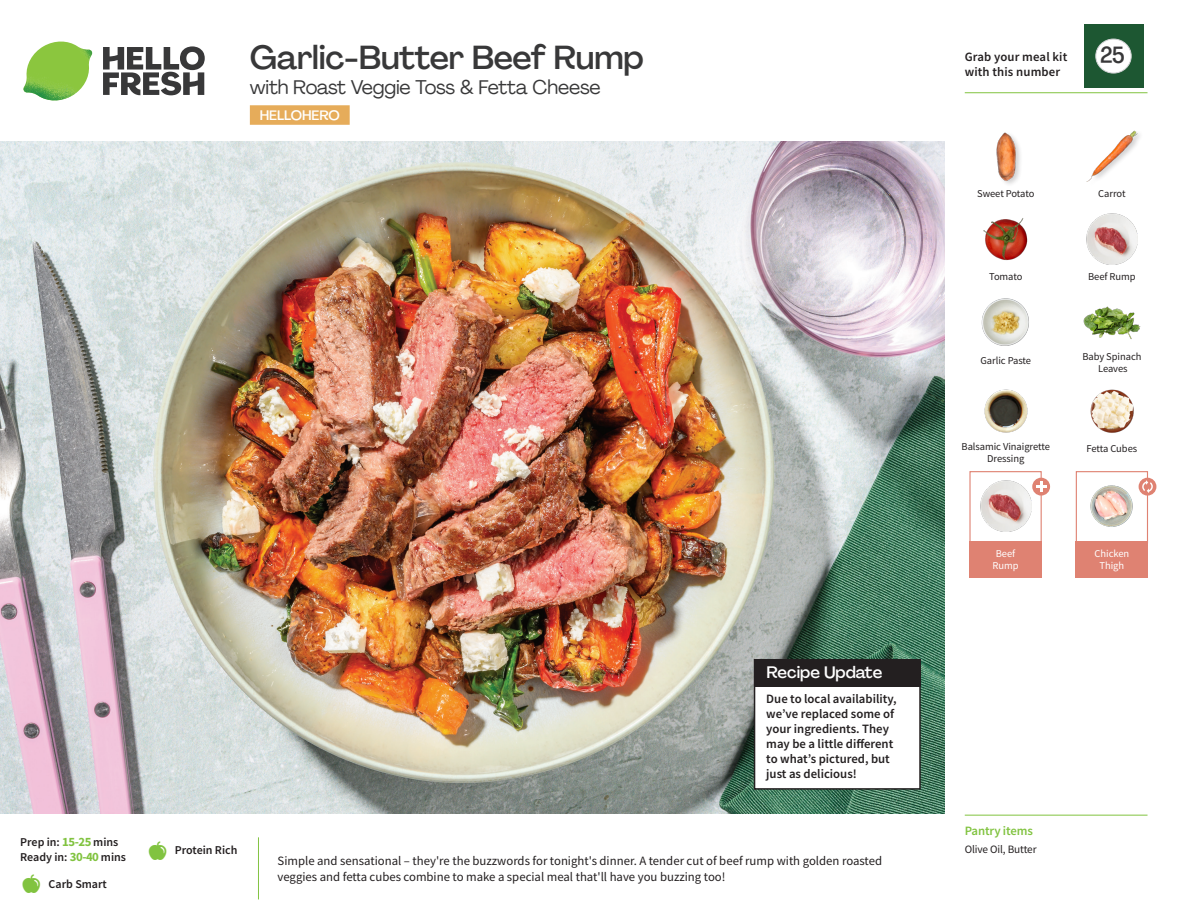
<style>
.page{position:relative;width:1188px;height:918px;background:#fff}
.page>*{position:absolute;margin:0;border:0;box-sizing:border-box;transform-origin:0 0}
._15_Titel_UK{font:500 33px "Agrandir";letter-spacing:-.01em;color:#383839}
._002_Label_Nr{font:500 22.8px "Agrandir";color:#383839;scale:.94 1}
._15_Titel_UK-2{font:19.5px "Agrandir";letter-spacing:-.01em;color:#383839}
.Steps_Text_AU{font:500 16.5px "Agrandir";color:#fff}
.t1{font:500 13.5px "Agrandir";color:#fff}
.Step_6_Text_AU{font:12.75px/16.5px "Source Sans Pro";color:#231f20}
.Steps_Text_AU-2{font:600 12.75px/15px "Source Sans Pro";color:#231f20}
._04_Headers_Front{font:600 12.75px "Source Sans Pro";letter-spacing:-.01em;color:#81c340}
._04_Intro{font:600 12px "Source Sans Pro";color:#231f20}
._05_Pantry{font:11.25px "Source Sans Pro";letter-spacing:-.01em;color:#231f20}
._18_FRONT_ingredients{font:10.5px/12px "Source Sans Pro";letter-spacing:-.005em;color:#231f20;text-align:center}
._18_FRONT_ingredients-2{font:10.5px/12px "Source Sans Pro";letter-spacing:-.005em;color:#fff;text-align:center}
.s1{font-weight:700;font-size:12.75px;color:#81c340}
</style>
<div class="page">
<svg style="left:103px;top:46px;width:102px;height:49px"></svg>
<img style="left:23px;top:42px;width:69px;height:59px">
<img style="left:0;top:142px;width:945px;height:672px">
<div style="left:1076px;top:471px;width:72px;height:72px;border:1px solid #df8272"></div>
<div style="left:1076px;top:541px;width:72px;height:37px;background:#df8272"></div>
<div style="left:969px;top:541px;width:73px;height:37px;background:#df8272"></div>
<img style="left:1090px;top:484px;width:49px;height:43px">
<div style="left:969px;top:471px;width:73px;height:72px;border:1px solid #df8272"></div>
<img style="left:980px;top:481px;width:51px;height:51px">
<div style="left:1032px;top:478px;width:18px;height:18px;background:#df8272;border-radius:50%"></div>
<svg style="left:1036px;top:481px;width:10px;height:11px"></svg>
<div style="left:1139px;top:478px;width:17px;height:18px;background:#df8272;border-radius:50%"></div>
<svg style="left:1142px;top:480px;width:11px;height:13px"></svg>
<div style="left:755px;top:660px;width:165px;height:129px;background:#fff"></div>
<div style="left:754px;top:659px;width:167px;height:131px;border:2px solid #231f20"></div>
<div style="left:754px;top:659px;width:167px;height:28px;background:#231f20"></div>
<div style="left:250px;top:105px;width:100px;height:20px;background:#e6ac5a"></div>
<img style="left:1083px;top:306px;width:58px;height:33px">
<img style="left:1090px;top:389px;width:44px;height:44px">
<img style="left:984px;top:389px;width:44px;height:44px">
<img style="left:981px;top:298px;width:48px;height:48px">
<img style="left:983px;top:218px;width:45px;height:43px">
<img style="left:1086px;top:214px;width:51px;height:51px">
<img style="left:996px;top:132px;width:24px;height:51px">
<img style="left:1086px;top:130px;width:54px;height:52px">
<hr style="left:965px;top:815px;width:183px;height:1px;background:#81c340">
<hr style="left:965px;top:92px;width:183px;height:1px;background:#81c340">
<div style="left:1084px;top:24px;width:59px;height:64px;background:#1d5732"></div>
<div style="left:1096px;top:39px;width:35px;height:34px;background:#fff;border-radius:50%"></div>
<div style="left:1096px;top:39px;width:35px;height:34px;border:1px solid #d1d2d4;border-radius:50%"></div>
<p class="_15_Titel_UK" style="left:250px;top:37px;width:395px">Garlic-Butter Beef Rump</p>
<p class="_15_Titel_UK-2" style="left:250px;top:75px;width:352px">with Roast Veggie Toss &amp; Fetta Cheese</p>
<p class="t1" style="left:260px;top:106px;width:82px">HELLOHERO</p>
<p class="_04_Intro" style="left:20px;top:834px;width:100px">Prep in: <span class="s1">15-25</span> mins</p>
<p class="_04_Intro" style="left:20px;top:849px;width:107px">Ready in: <span class="s1">30-40</span> mins</p>
<p class="_04_Intro" style="left:49px;top:876px;width:60px">Carb Smart</p>
<p class="_04_Intro" style="left:175px;top:843px;width:64px">Protein Rich</p>
<p class="Steps_Text_AU" style="left:766px;top:662px;width:117px">Recipe Update</p>
<p class="Steps_Text_AU-2" style="left:766px;top:691px;width:132px">Due to local availability, we’ve replaced some of your ingredients. They may be a little different to what’s pictured, but just as delicious!</p>
<p class="Step_6_Text_AU" style="left:278px;top:852px;width:606px">Simple and sensational – they're the buzzwords for tonight's dinner. A tender cut of beef rump with golden roasted veggies and fetta cubes combine to make a special meal that'll have you buzzing too!</p>
<p class="Steps_Text_AU-2" style="left:965px;top:49px;width:104px">Grab your meal kit with this number</p>
<p class="_002_Label_Nr" style="left:1100px;top:41px;width:28px">25</p>
<p class="_18_FRONT_ingredients" style="left:977px;top:188px;width:59px">Sweet Potato</p>
<p class="_18_FRONT_ingredients" style="left:1098px;top:188px;width:29px">Carrot</p>
<p class="_18_FRONT_ingredients" style="left:989px;top:271px;width:35px">Tomato</p>
<p class="_18_FRONT_ingredients" style="left:1088px;top:271px;width:49px">Beef Rump</p>
<p class="_18_FRONT_ingredients" style="left:981px;top:354px;width:52px">Garlic Paste</p>
<p class="_18_FRONT_ingredients" style="left:1082px;top:351px;width:61px">Baby Spinach<br>Leaves</p>
<p class="_18_FRONT_ingredients" style="left:962px;top:440px;width:90px">Balsamic Vinaigrette<br>Dressing</p>
<p class="_18_FRONT_ingredients" style="left:1087px;top:442px;width:52px">Fetta Cubes</p>
<p class="_18_FRONT_ingredients-2" style="left:993px;top:547px;width:28px">Beef<br>Rump</p>
<p class="_18_FRONT_ingredients-2" style="left:1095px;top:547px;width:36px">Chicken<br>Thigh</p>
<p class="_04_Headers_Front" style="left:965px;top:822px;width:70px">Pantry items</p>
<p class="_05_Pantry" style="left:965px;top:842px;width:73px">Olive Oil, Butter</p>
</div>
